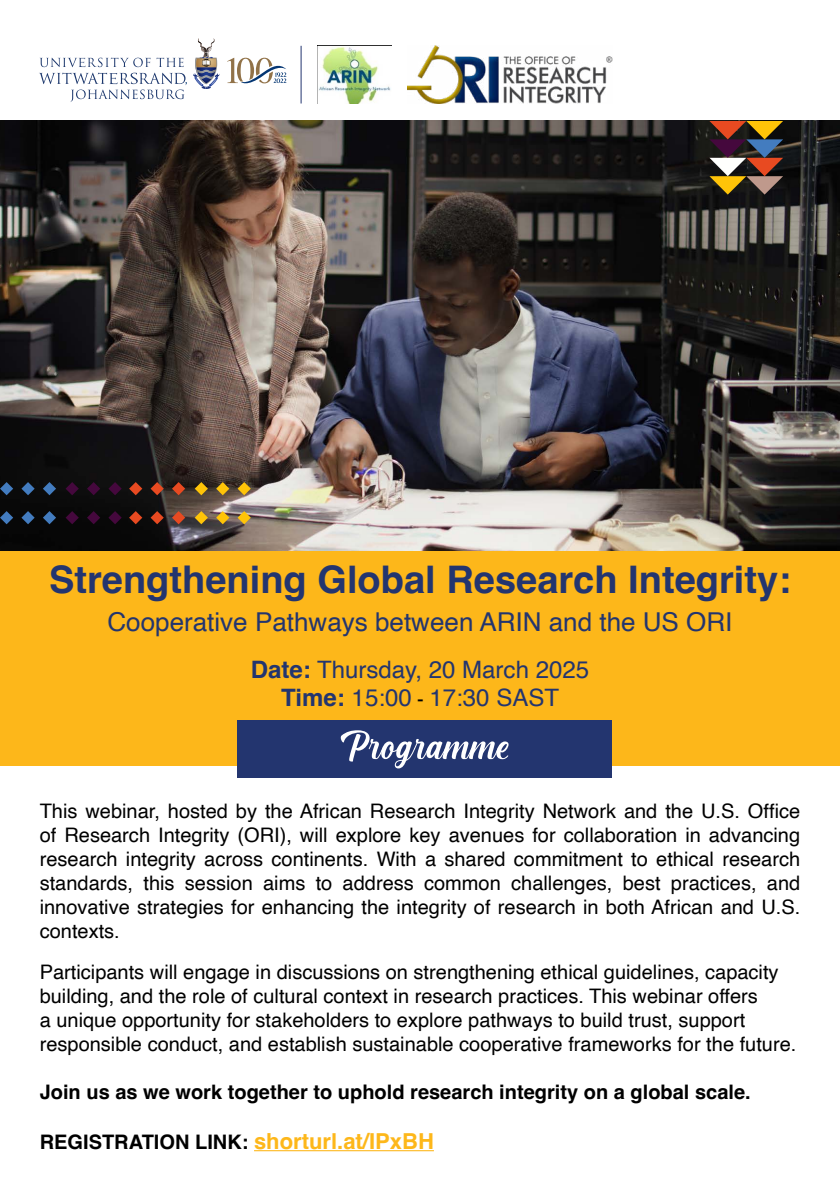
<style>
.page{position:relative;width:840px;height:1191px;background:#fff}
.page>*{position:absolute;margin:0;border:0;box-sizing:border-box;transform-origin:0 0}
.t1{font:50px "Cream Cake";color:#fff}
.t2{font:700 38px "Helvetica";color:#23356f}
.t3{font:26px "Helvetica";color:#23356f}
.t4{font:24px/28.8px "Helvetica";color:#23356f;text-align:center}
.t5{font:20px/24px "Helvetica";color:#000;text-align:justify}
.t6{font:700 20px "Helvetica";color:#000}
.s1{font-weight:700}
.s2{font-size:20px;color:#000}
.s3{font-size:22px;color:#fdb71a}
</style>
<div class="page">
<img style="left:0;top:121px;width:839px;height:430px">
<div style="left:0;top:551px;width:839px;height:215px;background:#fdb71a"></div>
<svg style="left:39px;top:38px;width:181px;height:64px"></svg>
<svg style="left:227px;top:57px;width:59px;height:27px"></svg>
<hr style="left:254px;top:1150px;width:179px;height:1px;background:#fdb71a">
<div style="left:237px;top:719px;width:374px;height:58px;background:#23356f"></div>
<hr style="left:300px;top:46px;width:1px;height:57px;background:#23356f">
<svg style="left:709px;top:121px;width:73px;height:74px;background:#6d4f38"></svg>
<svg style="left:194px;top:482px;width:14px;height:13px"></svg>
<svg style="left:216px;top:482px;width:13px;height:13px"></svg>
<svg style="left:237px;top:482px;width:14px;height:13px"></svg>
<svg style="left:194px;top:511px;width:14px;height:13px"></svg>
<svg style="left:216px;top:511px;width:13px;height:13px"></svg>
<svg style="left:237px;top:511px;width:14px;height:13px"></svg>
<svg style="left:66px;top:482px;width:13px;height:13px"></svg>
<svg style="left:87px;top:482px;width:13px;height:13px"></svg>
<svg style="left:108px;top:482px;width:14px;height:13px"></svg>
<svg style="left:66px;top:511px;width:13px;height:13px"></svg>
<svg style="left:87px;top:511px;width:13px;height:13px"></svg>
<svg style="left:108px;top:511px;width:14px;height:13px"></svg>
<svg style="left:129px;top:482px;width:13px;height:13px"></svg>
<svg style="left:150px;top:482px;width:14px;height:13px"></svg>
<svg style="left:172px;top:482px;width:13px;height:13px"></svg>
<svg style="left:129px;top:511px;width:13px;height:13px"></svg>
<svg style="left:150px;top:511px;width:14px;height:13px"></svg>
<svg style="left:172px;top:511px;width:13px;height:13px"></svg>
<svg style="left:0;top:482px;width:13px;height:13px"></svg>
<svg style="left:21px;top:482px;width:14px;height:13px"></svg>
<svg style="left:43px;top:482px;width:13px;height:13px"></svg>
<svg style="left:0;top:511px;width:13px;height:13px"></svg>
<svg style="left:21px;top:511px;width:14px;height:13px"></svg>
<svg style="left:43px;top:511px;width:13px;height:13px"></svg>
<img style="left:317px;top:46px;width:74px;height:57px">
<img style="left:407px;top:46px;width:205px;height:57px">
<h2 class="t2" style="left:49px;top:556px;width:743px">Strengthening Global Research Integrity:</h2>
<h3 class="t3" style="left:107px;top:601px;width:626px">Cooperative Pathways between ARIN and the US ORI</h3>
<p class="t4" style="left:251px;top:655px;width:339px"><span class="s1">Date:</span> Thursday, 20 March 2025<br><span class="s1">Time:</span> 15:00 <span class="s2">-</span> 17:30 SAST</p>
<h1 class="t1" style="left:340px;top:722px;width:169px">Programme</h1>
<p class="t5" style="left:40px;top:799px;width:761px">This webinar, hosted by the African Research Integrity Network and the U.S. Office of Research Integrity (ORI), will explore key avenues for collaboration in advancing research integrity across continents. With a shared commitment to ethical research standards, this session aims to address common challenges, best practices, and innovative strategies for enhancing the integrity of research in both African and U.S. contexts.</p>
<p class="t5" style="left:40px;top:960px;width:757px;text-align:left">Participants will engage in discussions on strengthening ethical guidelines, capacity building, and the role of cultural context in research practices. This webinar offers<br>a unique opportunity for stakeholders to explore pathways to build trust, support responsible conduct, and establish sustainable cooperative frameworks for the future.</p>
<p class="t6" style="left:40px;top:1079px;width:712px">Join us as we work together to uphold research integrity on a global scale.</p>
<p class="t6" style="left:40px;top:1129px;width:395px">REGISTRATION LINK: <span class="s3">shorturl.at/IPxBH</span></p>
</div>
